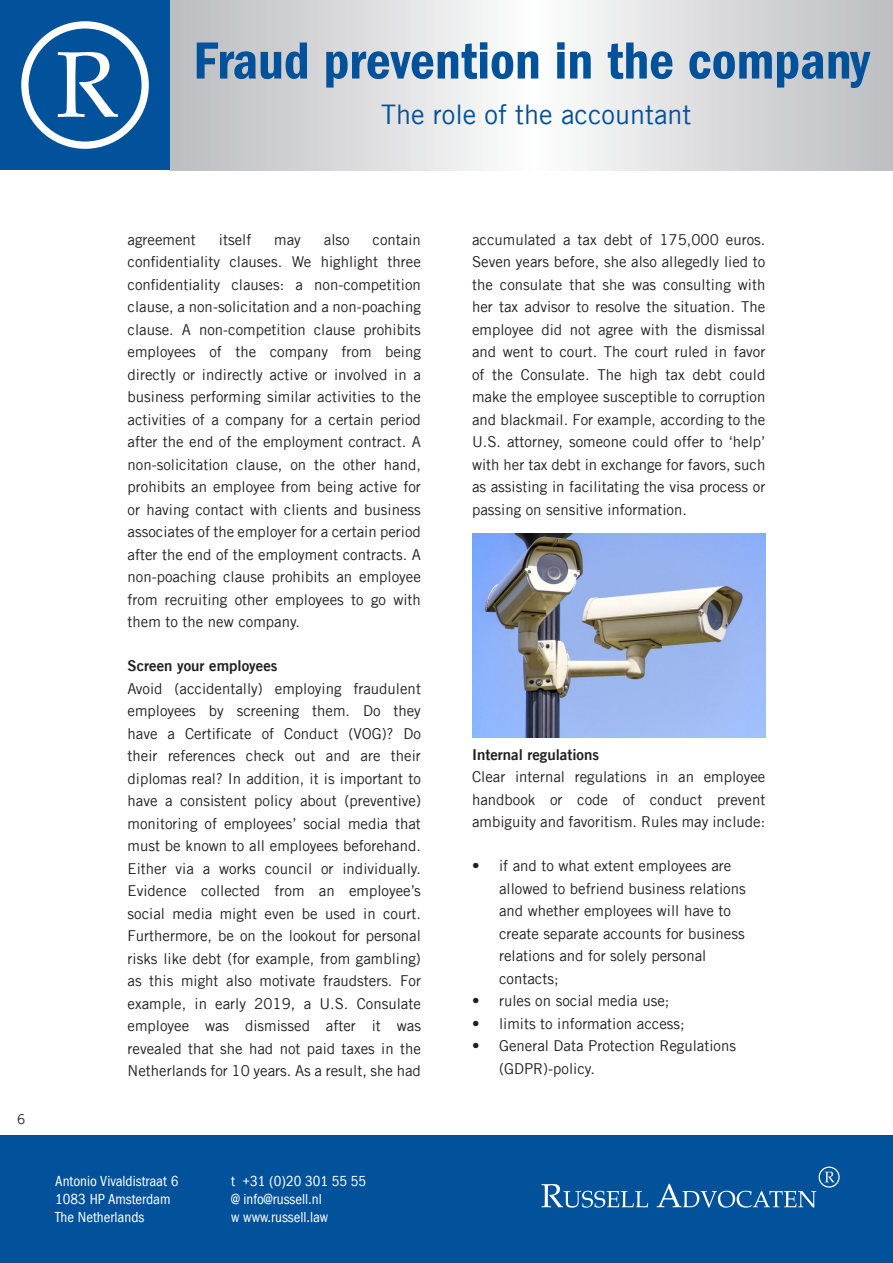
<style>
.page{position:relative;width:893px;height:1263px;background:#fff}
.page>*{position:absolute;margin:0;border:0;box-sizing:border-box;transform-origin:0 0}
.t1{font:600 condensed 54px "Franklin Gothic LT";color:#01519b}
.t2{font:27px "Trade Gothic LT";color:#01519b}
.t3{font:15px/22.5px "Trade Gothic LT";color:#231f20;text-align:justify}
.t4{font:condensed 15px/18px "Franklin Gothic LT";color:#fff}
.t5{font:15px "Trade Gothic LT Bold Two";color:#231f20}
.t6{font:13.5px "Trade Gothic LT";color:#231f20}
</style>
<div class="page">
<div style="left:0;top:0;width:170px;height:170px;background:#01519b"></div>
<svg style="left:170px;top:0;width:723px;height:170px"></svg>
<svg style="left:58px;top:52px;width:60px;height:65px"></svg>
<div style="left:21px;top:21px;width:128px;height:128px;border:7px solid #fff;border-radius:50%"></div>
<div style="left:0;top:1135px;width:893px;height:128px;background:#01519b"></div>
<svg style="left:541px;top:1184px;width:107px;height:23px"></svg>
<svg style="left:657px;top:1166px;width:183px;height:42px"></svg>
<img style="left:472px;top:533px;width:293px;height:204px">
<h1 class="t1" style="left:193px;top:30px;width:678px">Fraud prevention in the company</h1>
<h2 class="t2" style="left:381px;top:98px;width:312px">The role of the accountant</h2>
<p class="t6" style="left:17px;top:1111px;width:10px">6</p>
<p class="t3" style="left:128px;top:228px;width:295px;text-indent:245px">contain confidentiality clauses. We highlight three confidentiality clauses: a non-competition clause, a non-solicitation and a non-poaching clause. A non-competition clause prohibits employees of the company from being directly or indirectly active or involved in a business performing similar activities to the activities of a company for a certain period after the end of the employment contract. A non-solicitation clause, on the other hand, prohibits an employee from being active for or having contact with clients and business associates of the employer for a certain period after the end of the employment contracts. A non-poaching clause prohibits an employee from recruiting other employees to go with them to the new company.</p>
<p class="t5" style="left:128px;top:656px;width:151px">Screen your employees</p>
<p class="t3" style="left:128px;top:677px;width:295px">Avoid (accidentally) employing fraudulent employees by screening them. Do they have a Certificate of Conduct (VOG)? Do their references check out and are their diplomas real? In addition, it is important to have a consistent policy about (preventive) monitoring of employees’ social media that must be known to all employees beforehand.<br>Either via a works council or individually.<br>Evidence collected from an employee’s social media might even be used in court.<br>Furthermore, be on the lookout for personal risks like debt (for example, from gambling) as this might also motivate fraudsters. For example, in early 2019, a U.S. Consulate employee was dismissed after it was revealed that she had not paid taxes in the Netherlands for 10 years. As a result, she had</p>
<p class="t3" style="left:128px;top:228px;width:70px">agreement</p>
<p class="t3" style="left:219px;top:228px;width:34px">itself</p>
<p class="t3" style="left:274px;top:228px;width:28px">may</p>
<p class="t3" style="left:324px;top:228px;width:27px">also</p>
<p class="t4" style="left:55px;top:1172px;width:125px">Antonio Vivaldistraat 6<br>1083 HP Amsterdam<br>The Netherlands</p>
<p class="t4" style="left:231px;top:1172px;width:137px">t +31 (0)20 301 55 55 @ info@russell.nl<br>w www.russell.law</p>
<p class="t3" style="left:472px;top:228px;width:295px">accumulated a tax debt of 175,000 euros.<br>Seven years before, she also allegedly lied to the consulate that she was consulting with her tax advisor to resolve the situation. The employee did not agree with the dismissal and went to court. The court ruled in favor of the Consulate. The high tax debt could make the employee susceptible to corruption and blackmail. For example, according to the U.S. attorney, someone could offer to ‘help’ with her tax debt in exchange for favors, such as assisting in facilitating the visa process or passing on sensitive information.</p>
<p class="t5" style="left:472px;top:745px;width:129px">Internal regulations</p>
<p class="t3" style="left:472px;top:765px;width:295px">Clear internal regulations in an employee handbook or code of conduct prevent ambiguity and favoritism. Rules may include:</p>
<p class="t3" style="left:499px;top:854px;width:248px;text-align:left;text-indent:-27px">• if and to what extent employees are allowed to befriend business relations and whether employees will have to create separate accounts for business relations and for solely personal contacts;</p>
<p class="t3" style="left:472px;top:989px;width:199px">• rules on social media use;</p>
<p class="t3" style="left:472px;top:1012px;width:214px">• limits to information access;</p>
<p class="t3" style="left:499px;top:1034px;width:239px;text-indent:-27px">• General Data Protection Regulations (GDPR)-policy.</p>
</div>
